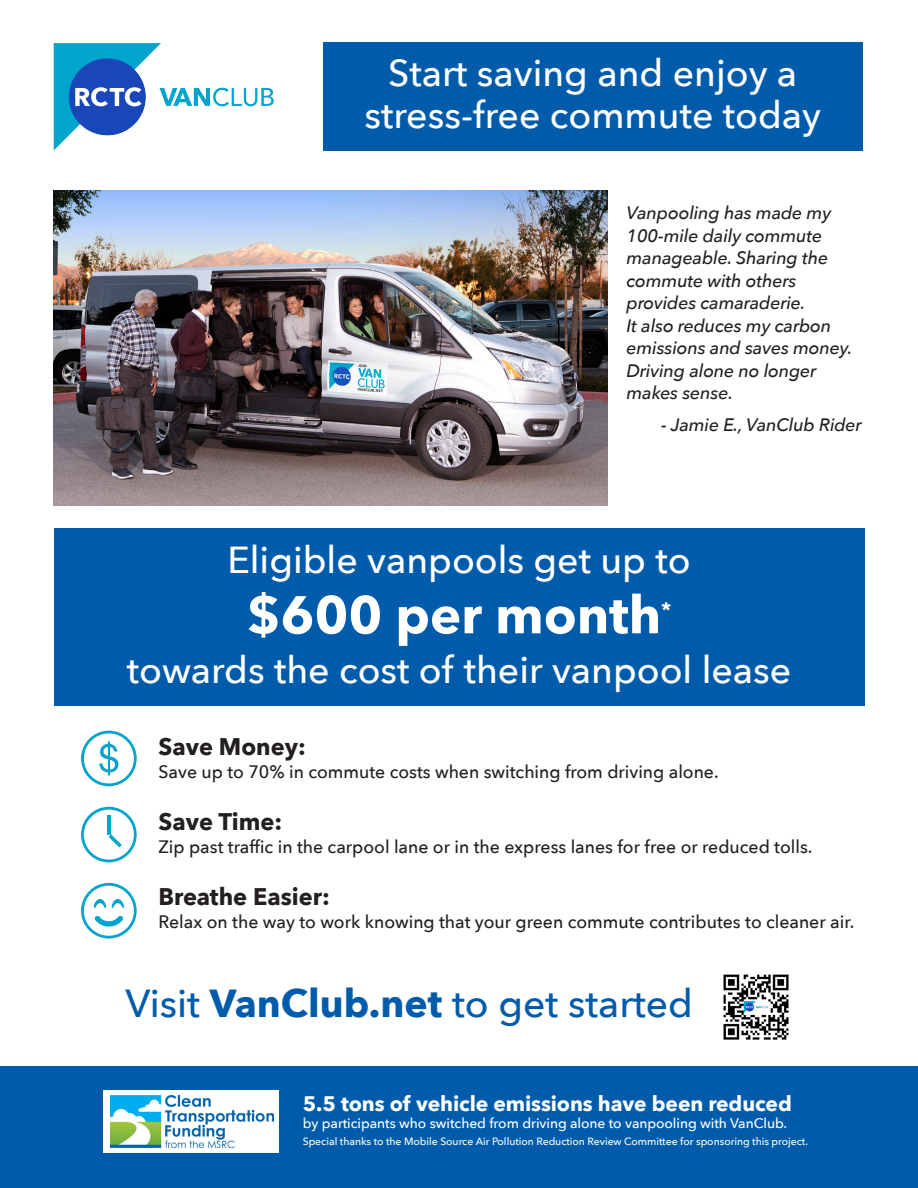
<style>
.page{position:relative;width:918px;height:1188px;background:#fff}
.page>*{position:absolute;margin:0;border:0;box-sizing:border-box;transform-origin:0 0}
.t1{font:700 52.5px "Avenir Next";color:#fff}
.t2{font:500 39px "Avenir Next";color:#005cab}
.t3{font:500 37.5px/42px "Avenir Next";color:#fff;text-align:center}
.t4{font:700 24px "Avenir Next";color:#231f20}
.t5{font:700 21px "Avenir Next";letter-spacing:-.005em;color:#fff}
.t6{font:500 18px "Avenir Next";color:#231f20}
.t7{font:italic 500 18px/22.5px "Avenir Next";letter-spacing:-.01em;color:#231f20}
.t8{font:500 13.8px "Avenir Next";letter-spacing:-.005em;color:#fff}
.t9{font:500 10.5px "Avenir Next";letter-spacing:-.005em;color:#fff}
.s1{font-weight:700}
</style>
<div class="page">
<div style="left:0;top:1066px;width:918px;height:122px;background:#005cab"></div>
<div style="left:323px;top:42px;width:540px;height:109px;background:#005cab"></div>
<img style="left:53px;top:43px;width:221px;height:108px">
<img style="left:54px;top:191px;width:554px;height:315px">
<div style="left:103px;top:1090px;width:176px;height:63px;background:#fff"></div>
<img style="left:110px;top:1096px;width:163px;height:52px">
<div style="left:54px;top:528px;width:810px;height:177px;background:#005cab"></div>
<svg style="left:81px;top:807px;width:56px;height:56px"></svg>
<svg style="left:81px;top:731px;width:56px;height:56px"></svg>
<svg style="left:81px;top:883px;width:56px;height:56px"></svg>
<img style="left:723px;top:974px;width:66px;height:66px">
<h3 class="t3" style="left:364px;top:51px;width:458px">Start saving and enjoy a stress-free commute today</h3>
<p class="t7" style="left:627px;top:201px;width:227px">Vanpooling has made my<br>100-mile daily commute manageable. Sharing the commute with others provides camaraderie.<br>It also reduces my carbon emissions and saves money.<br>Driving alone no longer makes sense.</p>
<p class="t7" style="left:661px;top:413px;width:202px">- Jamie E., VanClub Rider</p>
<h3 class="t3" style="left:227px;top:538px;width:465px">Eligible vanpools get up to</h3>
<h1 class="t1" style="left:247px;top:569px;width:416px">$600 per month</h1>
<p class="t5" style="left:661px;top:591px;width:12px">*</p>
<h3 class="t3" style="left:127px;top:647px;width:666px">towards the cost of their vanpool lease</h3>
<h3 class="t4" style="left:159px;top:726px;width:149px">Save Money:</h3>
<p class="t6" style="left:159px;top:756px;width:562px">Save up to 70% in commute costs when switching from driving alone.</p>
<h3 class="t4" style="left:159px;top:801px;width:125px">Save Time:</h3>
<p class="t6" style="left:159px;top:831px;width:655px">Zip past traffic in the carpool lane or in the express lanes for free or reduced tolls.</p>
<h3 class="t4" style="left:159px;top:876px;width:173px">Breathe Easier:</h3>
<p class="t6" style="left:159px;top:906px;width:697px">Relax on the way to work knowing that your green commute contributes to cleaner air.</p>
<h2 class="t2" style="left:125px;top:970px;width:569px">Visit <span class="s1">VanClub.net</span> to get started</h2>
<p class="t5" style="left:303px;top:1085px;width:491px">5.5 tons of vehicle emissions have been reduced</p>
<p class="t8" style="left:303px;top:1112px;width:486px">by participants who switched from driving alone to vanpooling with VanClub.</p>
<p class="t9" style="left:303px;top:1132px;width:507px">Special thanks to the Mobile Source Air Pollution Reduction Review Committee for sponsoring this project.</p>
</div>
